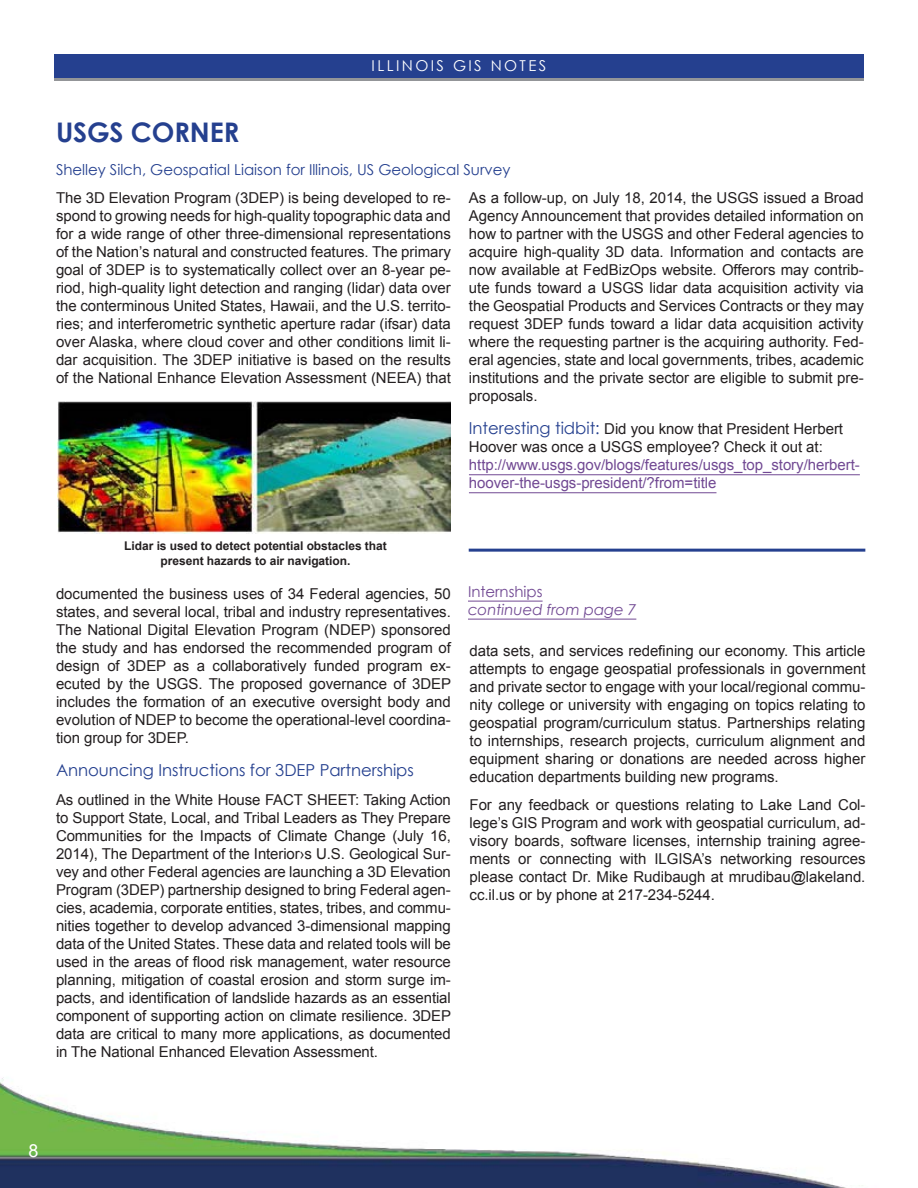
<style>
.page{position:relative;width:918px;height:1188px;background:#fff}
.page>*{position:absolute;margin:0;border:0;box-sizing:border-box;transform-origin:0 0}
.t1{font:700 27px "Century Gothic";letter-spacing:-.005em;color:#25408f}
.t2{font:18px "Arial";color:#fff}
.t3{font:16.5px "Century Gothic";letter-spacing:-.005em;color:#25408f}
.t4{font:15px/18px "Arial";letter-spacing:-.005em;color:#231f20;text-align:justify}
.t5{font:15px/18px "Arial";letter-spacing:-.005em;color:#714993}
.t6{font:15px "Century Gothic";letter-spacing:-.005em;color:#25408f}
.t7{font:italic 15px "Century Gothic";letter-spacing:-.005em;color:#714993}
.t8{font:15px "Century Gothic";letter-spacing:.16em;color:#fff}
.t9{font:15px "Century Gothic";letter-spacing:-.005em;color:#714993}
.t10{font:700 12px/15px "Arial";letter-spacing:-.005em;color:#231f20;text-align:center}
.s1{font-family:"Century Gothic";font-size:16.5px;color:#25408f}
</style>
<div class="page">
<img style="left:0;top:1077px;width:863px;height:111px">
<div style="left:54px;top:54px;width:810px;height:25px;background:#25408f"></div>
<hr style="left:54px;top:79px;width:810px;height:2px;background:#939598">
<hr style="left:469px;top:474px;width:391px;height:1px;background:#714993">
<hr style="left:469px;top:492px;width:247px;height:1px;background:#714993">
<hr style="left:469px;top:549px;width:396px;height:3px;background:#25408f">
<hr style="left:468px;top:601px;width:75px;height:1px;background:#714993">
<hr style="left:468px;top:619px;width:168px;height:1px;background:#714993">
<img style="left:58px;top:402px;width:393px;height:131px">
<p class="t8" style="left:372px;top:57px;width:176px">ILLINOIS GIS NOTES</p>
<h1 class="t1" style="left:56px;top:115px;width:185px">USGS CORNER</h1>
<p class="t6" style="left:56px;top:160px;width:456px">Shelley Silch, Geospatial Liaison for Illinois, US Geological Survey</p>
<p class="t4" style="left:56px;top:189px;width:396px">The 3D Elevation Program (3DEP) is being developed to re&shy;spond to growing needs for high-quality topographic data and for a wide range of other three-dimensional representations of the Nation’s natural and constructed features. The primary goal of 3DEP is to systematically collect over an 8-year pe&shy;riod, high-quality light detection and ranging (lidar) data over the conterminous United States, Hawaii, and the U.S. territo&shy;ries; and interferometric synthetic aperture radar (ifsar) data over Alaska, where cloud cover and other conditions limit li&shy;dar acquisition. The 3DEP initiative is based on the results of the National Enhance Elevation Assessment (NEEA) that</p>
<p class="t4" style="left:469px;top:189px;width:396px">As a follow-up, on July 18, 2014, the USGS issued a Broad Agency Announcement that provides detailed information on how to partner with the USGS and other Federal agencies to acquire high-quality 3D data. Information and contacts are now available at FedBizOps website. Offerors may contrib&shy;ute funds toward a USGS lidar data acquisition activity via the Geospatial Products and Services Contracts or they may request 3DEP funds toward a lidar data acquisition activity where the requesting partner is the acquiring authority. Fed&shy;eral agencies, state and local governments, tribes, academic institutions and the private sector are eligible to submit pre&shy;proposals.</p>
<p class="t4" style="left:469px;top:420px;width:376px"><span class="s1">Interesting tidbit:</span> Did you know that President Herbert<br>Hoover was once a USGS employee? Check it out at:</p>
<p class="t5" style="left:469px;top:456px;width:392px">http://www.usgs.gov/blogs/features/usgs_top_story/herbert&shy;hoover-the-usgs-president/?from=title</p>
<p class="t10" style="left:124px;top:539px;width:264px">Lidar is used to detect potential obstacles that present hazards to air navigation.</p>
<p class="t4" style="left:56px;top:585px;width:397px">documented the business uses of 34 Federal agencies, 50 states, and several local, tribal and industry representatives.<br>The National Digital Elevation Program (NDEP) sponsored the study and has endorsed the recommended program of design of 3DEP as a collaboratively funded program ex&shy;ecuted by the USGS. The proposed governance of 3DEP includes the formation of an executive oversight body and evolution of NDEP to become the operational-level coordina&shy;tion group for 3DEP.</p>
<p class="t3" style="left:56px;top:760px;width:359px">Announcing Instructions for 3DEP Partnerships</p>
<p class="t4" style="left:56px;top:791px;width:397px">As outlined in the White House FACT SHEET: Taking Action to Support State, Local, and Tribal Leaders as They Prepare Communities for the Impacts of Climate Change (July 16, 2014), The Department of the Interior›s U.S. Geological Sur&shy;vey and other Federal agencies are launching a 3D Elevation Program (3DEP) partnership designed to bring Federal agen&shy;cies, academia, corporate entities, states, tribes, and commu&shy;nities together to develop advanced 3-dimensional mapping data of the United States. These data and related tools will be used in the areas of flood risk management, water resource planning, mitigation of coastal erosion and storm surge im&shy;pacts, and identification of landslide hazards as an essential component of supporting action on climate resilience. 3DEP data are critical to many more applications, as documented in The National Enhanced Elevation Assessment.</p>
<p class="t9" style="left:468px;top:582px;width:76px">Internships</p>
<p class="t7" style="left:468px;top:600px;width:170px">continued from page 7</p>
<p class="t4" style="left:470px;top:642px;width:397px">data sets, and services redefining our economy. This article attempts to engage geospatial professionals in government and private sector to engage with your local/regional commu&shy;nity college or university with engaging on topics relating to geospatial program/curriculum status. Partnerships relating to internships, research projects, curriculum alignment and equipment sharing or donations are needed across higher education departments building new programs.</p>
<p class="t4" style="left:470px;top:796px;width:397px">For any feedback or questions relating to Lake Land Col&shy;lege’s GIS Program and work with geospatial curriculum, ad&shy;visory boards, software licenses, internship training agree&shy;ments or connecting with ILGISA’s networking resources please contact Dr. Mike Rudibaugh at mrudibau@lakeland. cc.il.us or by phone at 217-234-5244.</p>
<p class="t2" style="left:28px;top:1138px;width:12px">8</p>
</div>
